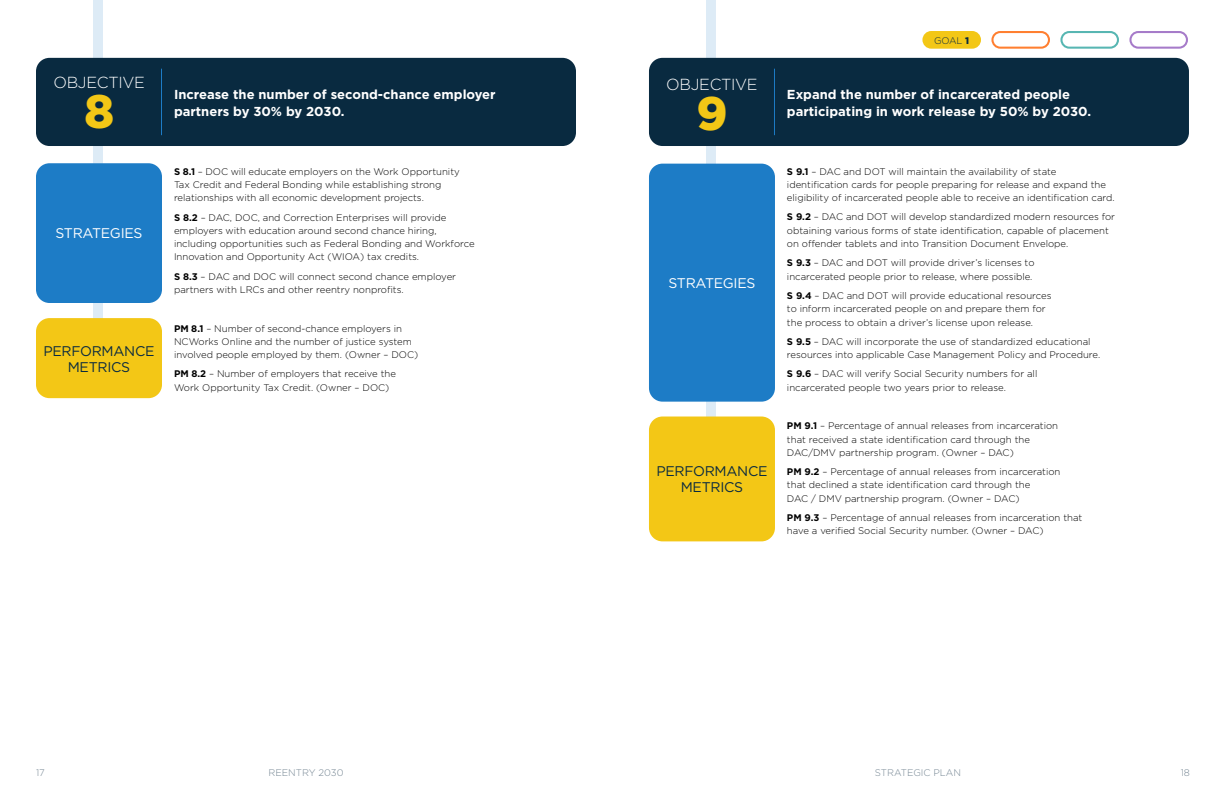
<style>
.page{position:relative;width:1224px;height:792px;background:#fff}
.page>*{position:absolute;margin:0;border:0;box-sizing:border-box;transform-origin:0 0}
.t1{font:900 47px "Gotham";color:#f3c716}
.t2{font:300 16px "Gotham";letter-spacing:-.02em;color:#fff}
.t3{font:14px/16px "Gotham";letter-spacing:-.02em;color:#092a40;text-align:center}
.t4{font:14px "Gotham";letter-spacing:-.02em;color:#fff}
.t5{font:700 13px/17px "Gotham";color:#fff}
.t6{font:300 9.6px/13.3px "Gotham";color:#000}
.t7{font:300 9.6px "Gotham";color:#748592}
.t8{font:300 9.6px "Gotham";color:#092a40}
.s1{font-weight:900}
.s2{font-weight:700}
</style>
<div class="page">
<svg style="left:36px;top:0;width:72px;height:173px"></svg>
<svg style="left:649px;top:0;width:72px;height:427px"></svg>
<div style="left:93px;top:267px;width:10px;height:117px;background:#ddebf6"></div>
<div style="left:36px;top:58px;width:540px;height:88px;background:#092a40;border-radius:14px"></div>
<div style="left:649px;top:58px;width:540px;height:88px;background:#092a40;border-radius:14px"></div>
<hr style="left:161px;top:69px;width:1px;height:66px;background:#1d7cc6">
<hr style="left:774px;top:69px;width:1px;height:66px;background:#1d7cc6">
<div style="left:36px;top:163px;width:126px;height:140px;background:#1d7cc6;border-radius:14px"></div>
<div style="left:649px;top:164px;width:126px;height:238px;background:#1d7cc6;border-radius:14px"></div>
<div style="left:36px;top:318px;width:126px;height:80px;background:#f3c716;border-radius:14px"></div>
<div style="left:649px;top:417px;width:126px;height:124px;background:#f3c716;border-radius:14px"></div>
<div style="left:1129px;top:31px;width:59px;height:18px;border:2px solid #a67bc9;border-radius:8px"></div>
<div style="left:1060px;top:31px;width:59px;height:18px;border:2px solid #57b6b2;border-radius:8px"></div>
<div style="left:991px;top:31px;width:59px;height:18px;border:2px solid #ff7f30;border-radius:8px"></div>
<div style="left:923px;top:32px;width:57px;height:16px;background:#f3c716;border-radius:8px"></div>
<div style="left:922px;top:31px;width:59px;height:18px;border:2px solid #f3c716;border-radius:8px"></div>
<h2 class="t2" style="left:53px;top:73px;width:93px">OBJECTIVE</h2>
<h1 class="t1" style="left:84px;top:85px;width:31px">8</h1>
<h3 class="t4" style="left:55px;top:225px;width:89px">STRATEGIES</h3>
<h3 class="t3" style="left:43px;top:342px;width:113px">PERFORMANCE<br>METRICS</h3>
<p class="t8" style="left:934px;top:34px;width:36px">GOAL <span class="s1">1</span></p>
<h2 class="t2" style="left:666px;top:74px;width:93px">OBJECTIVE</h2>
<h1 class="t1" style="left:696px;top:86px;width:33px">9</h1>
<h3 class="t5" style="left:174px;top:85px;width:323px">Increase the number of second-chance employer partners by 30% by 2030.</h3>
<h3 class="t5" style="left:787px;top:85px;width:306px">Expand the number of incarcerated people participating in work release by 50% by 2030.</h3>
<p class="t6" style="left:174px;top:164px;width:287px"><span class="s2">S 8.1</span> – DOC will educate employers on the Work Opportunity<br>Tax Credit and Federal Bonding while establishing strong relationships with all economic development projects.</p>
<p class="t6" style="left:174px;top:210px;width:302px"><span class="s2">S 8.2</span> – DAC, DOC, and Correction Enterprises will provide employers with education around second chance hiring, including opportunities such as Federal Bonding and Workforce Innovation and Opportunity Act (WIOA) tax credits.</p>
<p class="t6" style="left:174px;top:269px;width:284px"><span class="s2">S 8.3</span> – DAC and DOC will connect second chance employer partners with LRCs and other reentry nonprofits.</p>
<p class="t6" style="left:174px;top:321px;width:246px"><span class="s2">PM 8.1</span> – Number of second-chance employers in<br>NCWorks Online and the number of justice system involved people employed by them. (Owner – DOC)</p>
<p class="t6" style="left:174px;top:367px;width:224px"><span class="s2">PM 8.2</span> – Number of employers that receive the<br>Work Opportunity Tax Credit. (Owner – DOC)</p>
<h3 class="t4" style="left:668px;top:274px;width:89px">STRATEGIES</h3>
<h3 class="t3" style="left:656px;top:463px;width:113px">PERFORMANCE<br>METRICS</h3>
<p class="t6" style="left:787px;top:164px;width:329px"><span class="s2">S 9.1</span> – DAC and DOT will maintain the availability of state identification cards for people preparing for release and expand the eligibility of incarcerated people able to receive an identification card.</p>
<p class="t6" style="left:787px;top:210px;width:330px"><span class="s2">S 9.2</span> – DAC and DOT will develop standardized modern resources for obtaining various forms of state identification, capable of placement on offender tablets and into Transition Document Envelope.</p>
<p class="t6" style="left:787px;top:256px;width:249px"><span class="s2">S 9.3</span> – DAC and DOT will provide driver’s licenses to incarcerated people prior to release, where possible.</p>
<p class="t6" style="left:787px;top:289px;width:266px"><span class="s2">S 9.4</span> – DAC and DOT will provide educational resources to inform incarcerated people on and prepare them for the process to obtain a driver’s license upon release.</p>
<p class="t6" style="left:787px;top:335px;width:315px"><span class="s2">S 9.5</span> – DAC will incorporate the use of standardized educational resources into applicable Case Management Policy and Procedure.</p>
<p class="t6" style="left:787px;top:367px;width:252px"><span class="s2">S 9.6</span> – DAC will verify Social Security numbers for all incarcerated people two years prior to release.</p>
<p class="t6" style="left:787px;top:419px;width:273px"><span class="s2">PM 9.1</span> – Percentage of annual releases from incarceration that received a state identification card through the<br>DAC/DMV partnership program. (Owner – DAC)</p>
<p class="t6" style="left:787px;top:465px;width:275px"><span class="s2">PM 9.2</span> – Percentage of annual releases from incarceration that declined a state identification card through the<br>DAC / DMV partnership program. (Owner – DAC)</p>
<p class="t6" style="left:787px;top:511px;width:297px"><span class="s2">PM 9.3</span> – Percentage of annual releases from incarceration that have a verified Social Security number. (Owner – DAC)</p>
<p class="t7" style="left:36px;top:767px;width:10px">17</p>
<p class="t7" style="left:268px;top:767px;width:77px">REENTRY 2030</p>
<p class="t7" style="left:875px;top:767px;width:88px">STRATEGIC PLAN</p>
<p class="t7" style="left:1181px;top:767px;width:11px">18</p>
</div>
